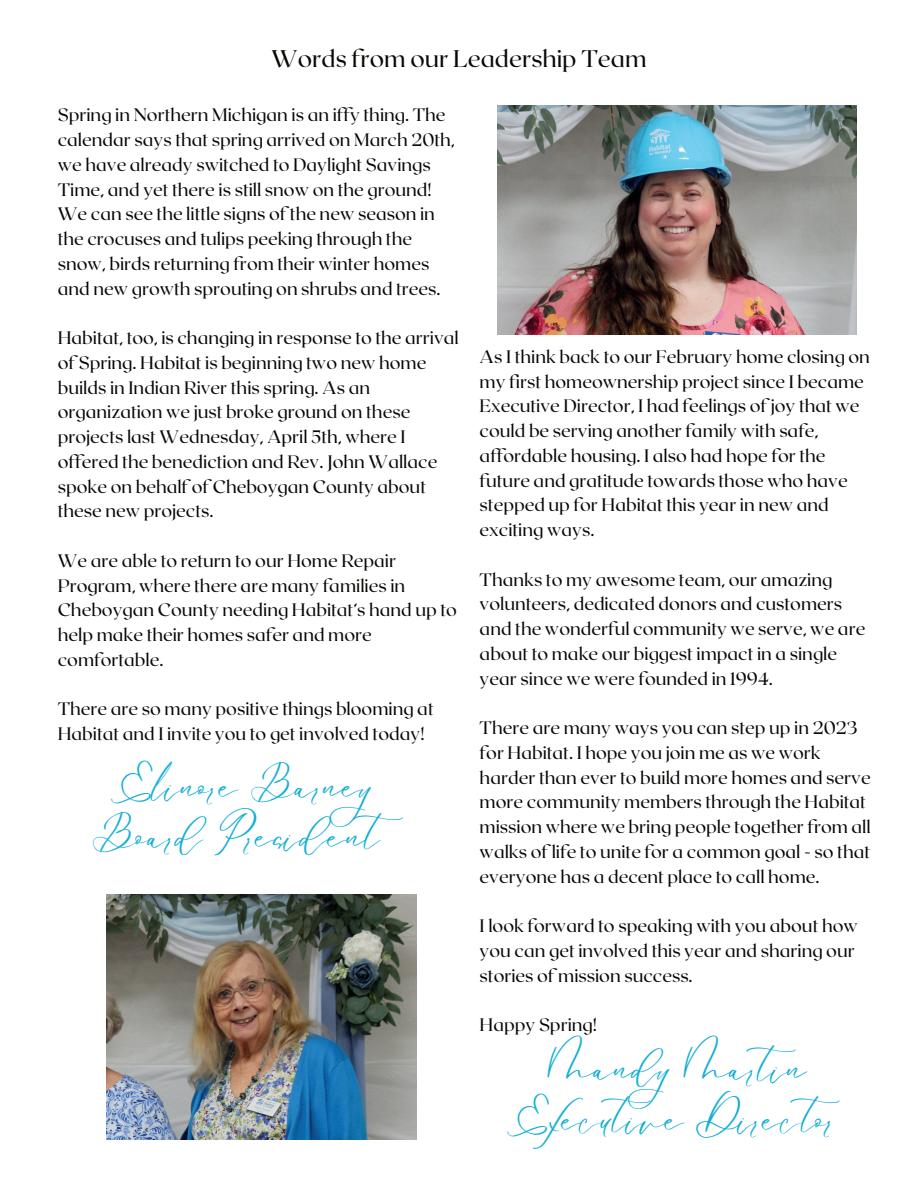
<style>
.page{position:relative;width:918px;height:1188px;background:#fff}
.page>*{position:absolute;margin:0;border:0;box-sizing:border-box;transform-origin:0 0}
.t1{font:29.55px/50.7px "Le Jour Script";color:#13aed6;text-align:center}
.t2{font:24px "Roxborough CF";color:#080704}
.t3{font:18px/24.8px "Roxborough CF";color:#080704}
</style>
<div class="page">
<img style="left:498px;top:105px;width:359px;height:230px">
<img style="left:107px;top:895px;width:309px;height:244px">
<h2 class="t2" style="left:271px;top:43px;width:377px">Words from our Leadership Team</h2>
<p class="t3" style="left:58px;top:103px;width:399px">Spring in Northern Michigan is an iffy thing. The calendar says that spring arrived on March 20th, we have already switched to Daylight Savings Time, and yet there is still snow on the ground!<br>We can see the little signs of the new season in the crocuses and tulips peeking through the snow, birds returning from their winter homes and new growth sprouting on shrubs and trees.</p>
<p class="t3" style="left:58px;top:325px;width:403px">Habitat, too, is changing in response to the arrival of Spring. Habitat is beginning two new home builds in Indian River this spring. As an organization we just broke ground on these projects last Wednesday, April 5th, where I offered the benediction and Rev. John Wallace spoke on behalf of Cheboygan County about these new projects.</p>
<p class="t3" style="left:58px;top:548px;width:401px">We are able to return to our Home Repair Program, where there are many families in Cheboygan County needing Habitat’s hand up to help make their homes safer and more comfortable.</p>
<p class="t3" style="left:58px;top:697px;width:377px">There are so many positive things blooming at<br>Habitat and I invite you to get involved today!</p>
<h1 class="t1" style="left:92px;top:759px;width:325px">Elinore Barney<br>Board President</h1>
<p class="t3" style="left:480px;top:344px;width:392px">As I think back to our February home closing on my first homeownership project since I became Executive Director, I had feelings of joy that we could be serving another family with safe, affordable housing. I also had hope for the future and gratitude towards those who have stepped up for Habitat this year in new and exciting ways.</p>
<p class="t3" style="left:480px;top:567px;width:387px">Thanks to my awesome team, our amazing volunteers, dedicated donors and customers and the wonderful community we serve, we are about to make our biggest impact in a single year since we were founded in 1994.</p>
<p class="t3" style="left:480px;top:715px;width:393px">There are many ways you can step up in 2023 for Habitat. I hope you join me as we work harder than ever to build more homes and serve more community members through the Habitat mission where we bring people together from all walks of life to unite for a common goal - so that everyone has a decent place to call home.</p>
<p class="t3" style="left:480px;top:913px;width:380px">I look forward to speaking with you about how you can get involved this year and sharing our stories of mission success.</p>
<p class="t3" style="left:480px;top:1012px;width:119px">Happy Spring!</p>
<h1 class="t1" style="left:507px;top:1042px;width:347px">MandyMartin<br>Executive Director</h1>
</div>
